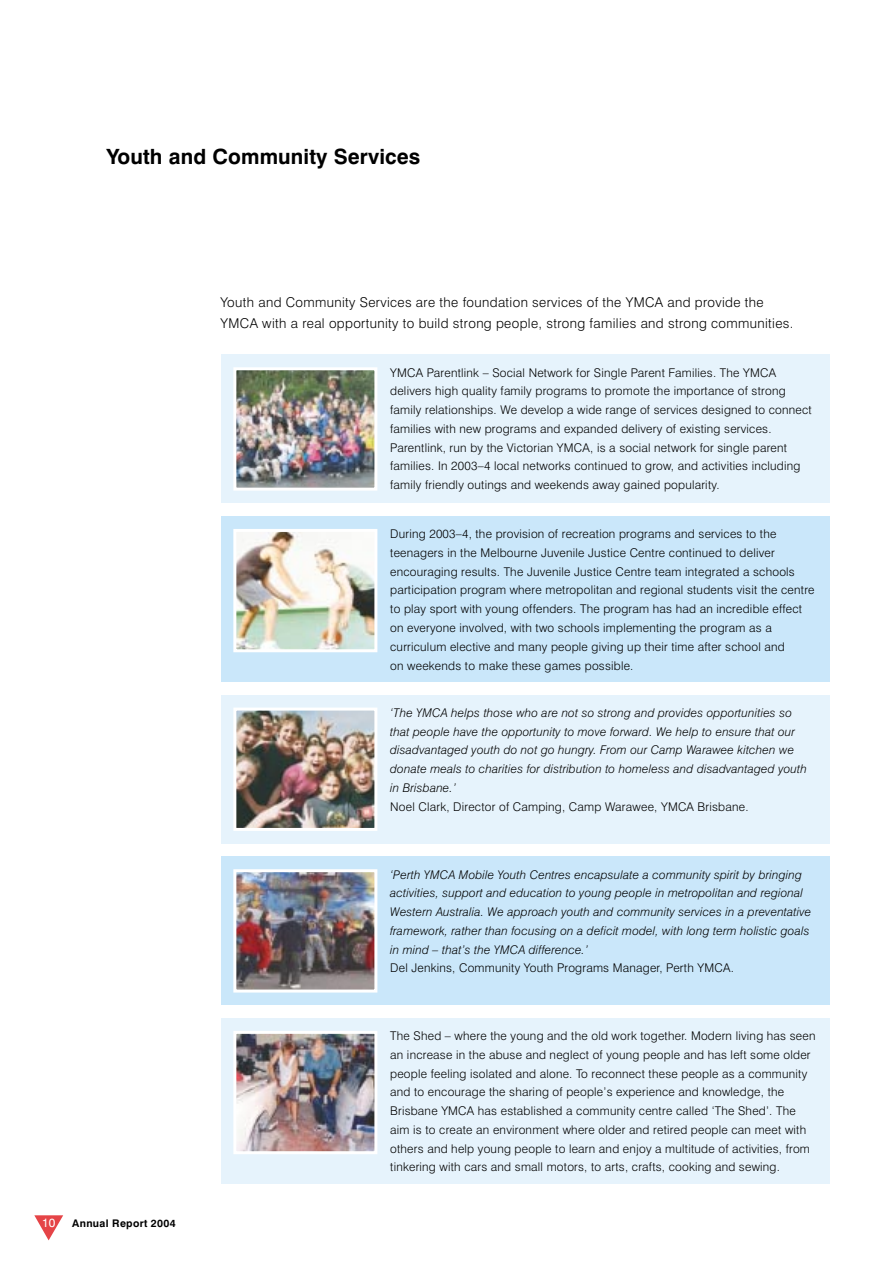
<style>
.page{position:relative;width:893px;height:1262px;background:#fff}
.page>*{position:absolute;margin:0;border:0;box-sizing:border-box;transform-origin:0 0}
.t1{font:700 21px "Swiss 721 BT";letter-spacing:.005em;color:#000}
.t2{font:300 13.5px/21px "Swiss 721 BT";letter-spacing:.025em;color:#000}
.t3{font:300 12px/18.8px "Swiss 721 BT";letter-spacing:.02em;color:#000}
.t4{font:italic 300 12px/18.8px "Swiss 721 BT";letter-spacing:.015em;color:#000}
.t5{font:12px "Swiss 721 BT";color:#fff}
.t6{font:700 10.5px "Swiss 721 BT";letter-spacing:.03em;color:#000}
</style>
<div class="page">
<svg style="left:34px;top:1215px;width:29px;height:25px"></svg>
<div style="left:220px;top:354px;width:609px;height:149px;background:#e6f3fc"></div>
<img style="left:237px;top:371px;width:136px;height:115px">
<div style="left:233px;top:367px;width:144px;height:123px;border:3px solid #fff"></div>
<div style="left:220px;top:516px;width:609px;height:166px;background:#cae7fa"></div>
<img style="left:237px;top:533px;width:136px;height:115px">
<div style="left:233px;top:529px;width:144px;height:123px;border:3px solid #fff"></div>
<div style="left:220px;top:695px;width:609px;height:148px;background:#e6f3fc"></div>
<img style="left:237px;top:711px;width:136px;height:116px">
<div style="left:233px;top:707px;width:144px;height:124px;border:3px solid #fff"></div>
<div style="left:220px;top:856px;width:609px;height:149px;background:#cae7fa"></div>
<img style="left:237px;top:873px;width:136px;height:115px">
<div style="left:233px;top:869px;width:144px;height:123px;border:3px solid #fff"></div>
<div style="left:220px;top:1018px;width:609px;height:166px;background:#e6f3fc"></div>
<img style="left:237px;top:1034px;width:136px;height:116px">
<div style="left:233px;top:1030px;width:144px;height:124px;border:3px solid #fff"></div>
<h1 class="t1" style="left:106px;top:149px;width:315px">Youth and Community Services</h1>
<p class="t2" style="left:221px;top:294px;width:574px">Youth and Community Services are the foundation services of the YMCA and provide the<br>YMCA with a real opportunity to build strong people, strong families and strong communities.</p>
<p class="t3" style="left:390px;top:364px;width:423px">YMCA Parentlink – Social Network for Single Parent Families. The YMCA delivers high quality family programs to promote the importance of strong family relationships. We develop a wide range of services designed to connect families with new programs and expanded delivery of existing services.<br>Parentlink, run by the Victorian YMCA, is a social network for single parent families. In 2003–4 local networks continued to grow, and activities including family friendly outings and weekends away gained popularity.</p>
<p class="t3" style="left:390px;top:526px;width:426px">During 2003–4, the provision of recreation programs and services to the teenagers in the Melbourne Juvenile Justice Centre continued to deliver encouraging results. The Juvenile Justice Centre team integrated a schools participation program where metropolitan and regional students visit the centre to play sport with young offenders. The program has had an incredible effect on everyone involved, with two schools implementing the program as a curriculum elective and many people giving up their time after school and<br>on weekends to make these games possible.</p>
<p class="t4" style="left:390px;top:704px;width:418px">‘The YMCA helps those who are not so strong and provides opportunities so that people have the opportunity to move forward. We help to ensure that our disadvantaged youth do not go hungry. From our Camp Warawee kitchen we donate meals to charities for distribution to homeless and disadvantaged youth in Brisbane.’</p>
<p class="t3" style="left:390px;top:798px;width:360px">Noel Clark, Director of Camping, Camp Warawee, YMCA Brisbane.</p>
<p class="t4" style="left:390px;top:866px;width:422px">‘Perth YMCA Mobile Youth Centres encapsulate a community spirit by bringing activities, support and education to young people in metropolitan and regional Western Australia. We approach youth and community services in a preventative framework, rather than focusing on a deficit model, with long term holistic goals in mind – that’s the YMCA difference.’</p>
<p class="t3" style="left:390px;top:960px;width:345px">Del Jenkins, Community Youth Programs Manager, Perth YMCA.</p>
<p class="t5" style="left:42px;top:1218px;width:15px">10</p>
<p class="t6" style="left:72px;top:1219px;width:105px">Annual Report 2004</p>
<p class="t3" style="left:390px;top:1027px;width:427px">The Shed – where the young and the old work together. Modern living has seen an increase in the abuse and neglect of young people and has left some older people feeling isolated and alone. To reconnect these people as a community and to encourage the sharing of people’s experience and knowledge, the Brisbane YMCA has established a community centre called ‘The Shed’. The aim is to create an environment where older and retired people can meet with others and help young people to learn and enjoy a multitude of activities, from tinkering with cars and small motors, to arts, crafts, cooking and sewing.</p>
</div>
